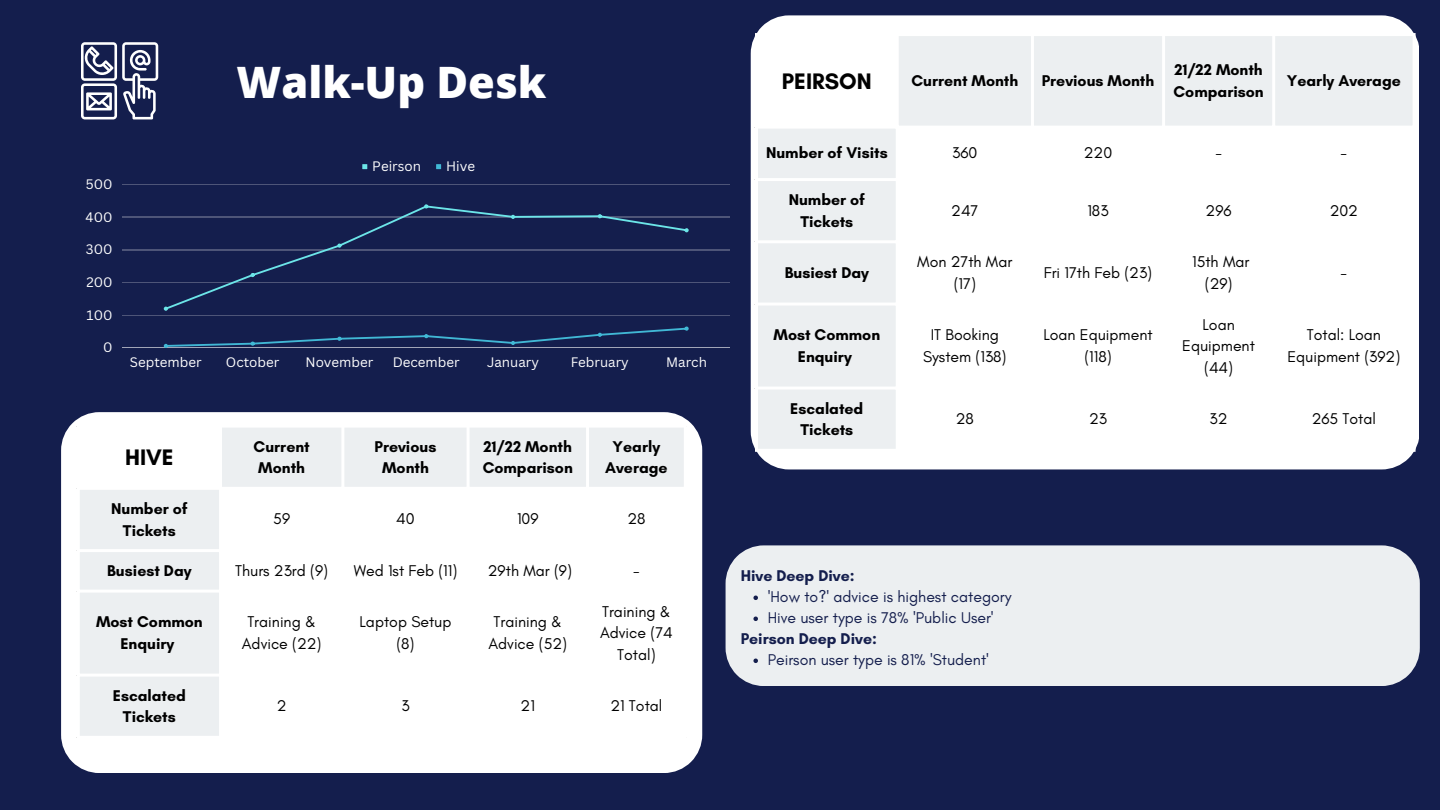
<style>
.page{position:relative;width:1440px;height:810px;background:#141e4d}
.page>*{position:absolute;margin:0;border:0;box-sizing:border-box;transform-origin:0 0}
.t1{font:800 43.3px "Open Sans";color:#fff}
.t2{font:700 22.9px "Glacial Indifference";color:#000}
.t3{font:15.9px/21.8px "Glacial Indifference";color:#000;text-align:center}
.t4{font:700 15.9px/21.8px "Glacial Indifference";color:#000;text-align:center}
.t5{font:15.9px/21px "Glacial Indifference";color:#141e4d}
.t6{font:700 15.9px "Glacial Indifference";color:#141e4d}
.t7{font:13.4px "Canva Sans";color:#fff}
</style>
<div class="page">
<svg style="left:81px;top:42px;width:77px;height:77px"></svg>
<svg style="left:362px;top:164px;width:5px;height:5px"></svg>
<svg style="left:436px;top:164px;width:5px;height:5px"></svg>
<hr style="left:122px;top:184px;width:608px;height:1px;background:#fff">
<hr style="left:122px;top:217px;width:608px;height:1px;background:#fff">
<hr style="left:122px;top:250px;width:608px;height:1px;background:#fff">
<hr style="left:122px;top:282px;width:608px;height:1px;background:#fff">
<hr style="left:122px;top:315px;width:608px;height:1px;background:#fff">
<hr style="left:122px;top:348px;width:608px;height:1px;background:#fff">
<svg style="left:164px;top:204px;width:525px;height:107px"></svg>
<svg style="left:164px;top:327px;width:525px;height:21px"></svg>
<div style="left:726px;top:545px;width:694px;height:141px;background:#eceff1"></div>
<svg style="left:753px;top:596px;width:5px;height:4px"></svg>
<svg style="left:753px;top:617px;width:5px;height:4px"></svg>
<svg style="left:753px;top:659px;width:5px;height:4px"></svg>
<svg style="left:751px;top:15px;width:668px;height:454px;background:#f2f2f5"></svg>
<svg style="left:758px;top:36px;width:655px;height:413px;background:#f8f9fa"></svg>
<hr style="left:755px;top:36px;width:3px;height:413px;background:#fff">
<hr style="left:896px;top:36px;width:3px;height:413px;background:#fff">
<hr style="left:1031px;top:36px;width:3px;height:413px;background:#fff">
<hr style="left:1162px;top:36px;width:3px;height:413px;background:#fff">
<hr style="left:1272px;top:36px;width:3px;height:413px;background:#fff">
<hr style="left:1413px;top:36px;width:3px;height:413px;background:#fff">
<hr style="left:755px;top:33px;width:661px;height:3px;background:#fff">
<hr style="left:755px;top:126px;width:661px;height:3px;background:#fff">
<hr style="left:755px;top:178px;width:661px;height:3px;background:#fff">
<hr style="left:755px;top:240px;width:661px;height:3px;background:#fff">
<hr style="left:755px;top:303px;width:661px;height:3px;background:#fff">
<hr style="left:755px;top:387px;width:661px;height:3px;background:#fff">
<hr style="left:755px;top:449px;width:661px;height:3px;background:#fff">
<div style="left:61px;top:412px;width:641px;height:361px;background:#fff"></div>
<svg style="left:80px;top:428px;width:604px;height:308px;background:#f8f9fa"></svg>
<hr style="left:77px;top:428px;width:3px;height:308px;background:#fff">
<hr style="left:219px;top:428px;width:3px;height:308px;background:#fff">
<hr style="left:341px;top:428px;width:3px;height:308px;background:#fff">
<hr style="left:467px;top:428px;width:3px;height:308px;background:#fff">
<hr style="left:586px;top:428px;width:3px;height:308px;background:#fff">
<hr style="left:684px;top:428px;width:3px;height:308px;background:#fff">
<hr style="left:77px;top:425px;width:610px;height:3px;background:#fff">
<hr style="left:77px;top:487px;width:610px;height:3px;background:#fff">
<hr style="left:77px;top:549px;width:610px;height:3px;background:#fff">
<hr style="left:77px;top:590px;width:610px;height:3px;background:#fff">
<hr style="left:77px;top:674px;width:610px;height:3px;background:#fff">
<hr style="left:77px;top:736px;width:610px;height:3px;background:#fff">
<h1 class="t1" style="left:236px;top:51px;width:312px">Walk-Up Desk</h1>
<p class="t7" style="left:86px;top:175px;width:28px">500</p>
<p class="t7" style="left:86px;top:207px;width:28px">400</p>
<p class="t7" style="left:86px;top:240px;width:28px">300</p>
<p class="t7" style="left:86px;top:273px;width:28px">200</p>
<p class="t7" style="left:87px;top:306px;width:27px">100</p>
<p class="t7" style="left:103px;top:338px;width:11px">0</p>
<p class="t7" style="left:372px;top:157px;width:50px">Peirson</p>
<p class="t7" style="left:446px;top:157px;width:30px">Hive</p>
<p class="t7" style="left:130px;top:353px;width:73px">September</p>
<p class="t7" style="left:226px;top:353px;width:55px">October</p>
<p class="t7" style="left:305px;top:353px;width:69px">November</p>
<p class="t7" style="left:393px;top:353px;width:69px">December</p>
<p class="t7" style="left:487px;top:353px;width:53px">January</p>
<p class="t7" style="left:571px;top:353px;width:60px">February</p>
<p class="t7" style="left:666px;top:353px;width:42px">March</p>
<h2 class="t2" style="left:125px;top:443px;width:50px">HIVE</h2>
<p class="t4" style="left:254px;top:435px;width:58px;text-align:left">Current<br>Month</p>
<p class="t4" style="left:375px;top:435px;width:63px">Previous<br>Month</p>
<p class="t4" style="left:483px;top:435px;width:92px;text-align:left">21/22 Month<br>Comparison</p>
<p class="t4" style="left:605px;top:435px;width:64px">Yearly<br>Average</p>
<p class="t4" style="left:111px;top:497px;width:78px">Number of<br>Tickets</p>
<p class="t3" style="left:273px;top:508px;width:18px">59</p>
<p class="t3" style="left:396px;top:508px;width:20px">40</p>
<p class="t3" style="left:517px;top:508px;width:23px">109</p>
<p class="t3" style="left:627px;top:508px;width:20px">28</p>
<p class="t4" style="left:107px;top:560px;width:86px">Busiest Day</p>
<p class="t3" style="left:235px;top:560px;width:94px">Thurs 23rd (9)</p>
<p class="t3" style="left:354px;top:560px;width:105px">Wed 1st Feb (11)</p>
<p class="t3" style="left:488px;top:560px;width:86px">29th Mar (9)</p>
<p class="t3" style="left:633px;top:560px;width:8px">-</p>
<p class="t4" style="left:96px;top:611px;width:108px">Most Common<br>Enquiry</p>
<p class="t3" style="left:242px;top:611px;width:81px">Training &amp;<br>Advice (22)</p>
<p class="t3" style="left:360px;top:611px;width:93px">Laptop Setup (8)</p>
<p class="t3" style="left:488px;top:611px;width:80px">Training &amp;<br>Advice (52)</p>
<p class="t3" style="left:600px;top:600px;width:74px">Training &amp;<br>Advice (74<br>Total)</p>
<p class="t4" style="left:113px;top:684px;width:75px">Escalated<br>Tickets</p>
<p class="t3" style="left:277px;top:695px;width:11px">2</p>
<p class="t3" style="left:401px;top:695px;width:10px">3</p>
<p class="t3" style="left:521px;top:695px;width:16px">21</p>
<p class="t3" style="left:610px;top:695px;width:54px">21 Total</p>
<h2 class="t2" style="left:782px;top:67px;width:91px">PEIRSON</h2>
<p class="t4" style="left:911px;top:69px;width:108px">Current Month</p>
<p class="t4" style="left:1042px;top:69px;width:114px">Previous Month</p>
<p class="t4" style="left:1174px;top:59px;width:92px;text-align:left">21/22 Month<br>Comparison</p>
<p class="t4" style="left:1287px;top:69px;width:116px">Yearly Average</p>
<p class="t4" style="left:766px;top:141px;width:123px">Number of Visits</p>
<p class="t3" style="left:952px;top:141px;width:27px">360</p>
<p class="t3" style="left:1084px;top:141px;width:30px">220</p>
<p class="t3" style="left:1215px;top:141px;width:8px">-</p>
<p class="t3" style="left:1341px;top:141px;width:8px">-</p>
<p class="t4" style="left:789px;top:189px;width:78px">Number of<br>Tickets</p>
<p class="t3" style="left:951px;top:199px;width:29px">247</p>
<p class="t3" style="left:1087px;top:199px;width:23px">183</p>
<p class="t3" style="left:1206px;top:199px;width:28px">296</p>
<p class="t3" style="left:1330px;top:199px;width:30px">202</p>
<p class="t4" style="left:785px;top:261px;width:86px">Busiest Day</p>
<p class="t3" style="left:917px;top:251px;width:97px">Mon 27th Mar (17)</p>
<p class="t3" style="left:1044px;top:261px;width:110px">Fri 17th Feb (23)</p>
<p class="t3" style="left:1192px;top:251px;width:59px">15th Mar (29)</p>
<p class="t3" style="left:1341px;top:261px;width:8px">-</p>
<p class="t4" style="left:774px;top:324px;width:108px">Most Common<br>Enquiry</p>
<p class="t3" style="left:923px;top:324px;width:85px">IT Booking<br>System (138)</p>
<p class="t3" style="left:1043px;top:324px;width:111px">Loan Equipment (118)</p>
<p class="t3" style="left:1182px;top:313px;width:74px">Loan<br>Equipment (44)</p>
<p class="t3" style="left:1287px;top:324px;width:114px">Total: Loan<br>Equipment (392)</p>
<p class="t4" style="left:790px;top:397px;width:75px">Escalated<br>Tickets</p>
<p class="t3" style="left:956px;top:408px;width:20px">28</p>
<p class="t3" style="left:1089px;top:408px;width:20px">23</p>
<p class="t3" style="left:1210px;top:408px;width:20px">32</p>
<p class="t3" style="left:1312px;top:408px;width:66px">265 Total</p>
<p class="t6" style="left:741px;top:566px;width:115px">Hive Deep Dive:</p>
<p class="t5" style="left:768px;top:586px;width:245px">'How to?' advice is highest category<br>Hive user type is 78% 'Public User'</p>
<p class="t5" style="left:768px;top:649px;width:223px">Peirson user type is 81% 'Student'</p>
<p class="t6" style="left:741px;top:629px;width:138px">Peirson Deep Dive:</p>
</div>
